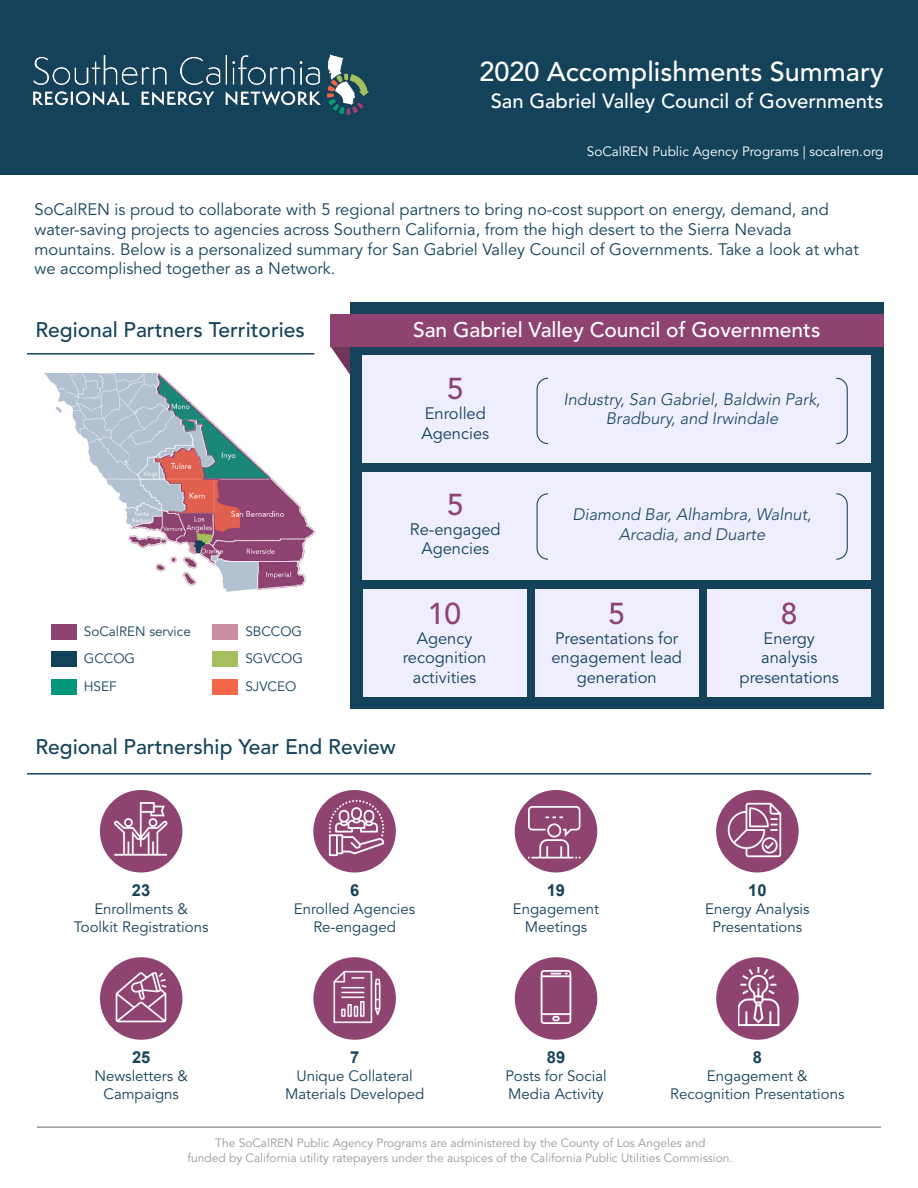
<style>
.page{position:relative;width:918px;height:1188px;background:#fff}
.page>*{position:absolute;margin:0;border:0;box-sizing:border-box;transform-origin:0 0}
.t1{font:500 30px "Avenir LT Std";color:#8e4371}
.t2{font:500 27px "Avenir LT Std";color:#fff}
.t3{font:500 21px "Avenir LT Std";color:#14425b}
.t4{font:500 21px "Avenir LT Std";color:#fff}
.t5{font:500 20.25px "Avenir LT Std";color:#fff}
.t6{font:16.5px/19.8px "Avenir LT Std";color:#14425b}
.t7{font:italic 300 16.5px/19.8px "Avenir LT Std";color:#14425b;text-align:center}
.t8{font:700 16.5px "Arial";color:#14425b}
.t9{font:15px "Avenir LT Std";color:#14425b}
.t10{font:13.5px "Avenir LT Std";color:#14425b}
.t11{font:13.5px "Avenir LT Std";color:#fff}
.t12{font:12px "Avenir LT Std";color:#989999}
</style>
<div class="page">
<svg style="left:330px;top:346px;width:20px;height:29px"></svg>
<div style="left:0;top:0;width:918px;height:174px;background:#14425b"></div>
<img style="left:34px;top:54px;width:335px;height:60px">
<img style="left:44px;top:373px;width:272px;height:219px">
<div style="left:350px;top:302px;width:534px;height:407px;background:#14425b"></div>
<hr style="left:27px;top:353px;width:287px;height:2px;background:#14425b">
<div style="left:51px;top:624px;width:26px;height:15px;background:#8e4371"></div>
<div style="left:51px;top:651px;width:26px;height:15px;background:#14425b"></div>
<div style="left:51px;top:679px;width:26px;height:16px;background:#00977b"></div>
<div style="left:212px;top:624px;width:26px;height:16px;background:#ca8ea3"></div>
<div style="left:212px;top:651px;width:26px;height:15px;background:#a4bf5f"></div>
<div style="left:212px;top:680px;width:26px;height:15px;background:#f26649"></div>
<div style="left:330px;top:314px;width:554px;height:32px;background:#8e4371"></div>
<div style="left:363px;top:355px;width:508px;height:108px;background:#eef"></div>
<div style="left:363px;top:472px;width:508px;height:108px;background:#eef"></div>
<div style="left:363px;top:589px;width:164px;height:108px;background:#eef"></div>
<div style="left:535px;top:589px;width:164px;height:108px;background:#eef"></div>
<div style="left:707px;top:589px;width:164px;height:108px;background:#eef"></div>
<hr style="left:27px;top:773px;width:844px;height:2px;background:#14425b">
<div style="left:101px;top:791px;width:81px;height:81px;background:#8e4371;border-radius:50%"></div>
<div style="left:100px;top:790px;width:82px;height:82px;border:2px solid #8e4371;border-radius:50%"></div>
<div style="left:314px;top:791px;width:81px;height:81px;background:#8e4371;border-radius:50%"></div>
<div style="left:313px;top:790px;width:83px;height:82px;border:2px solid #8e4371;border-radius:50%"></div>
<div style="left:515px;top:791px;width:81px;height:81px;background:#8e4371;border-radius:50%"></div>
<div style="left:515px;top:790px;width:82px;height:82px;border:2px solid #8e4371;border-radius:50%"></div>
<div style="left:717px;top:791px;width:81px;height:81px;background:#8e4371;border-radius:50%"></div>
<div style="left:716px;top:790px;width:83px;height:82px;border:2px solid #8e4371;border-radius:50%"></div>
<div style="left:101px;top:958px;width:81px;height:81px;background:#8e4371;border-radius:50%"></div>
<div style="left:100px;top:957px;width:82px;height:83px;border:2px solid #8e4371;border-radius:50%"></div>
<div style="left:314px;top:958px;width:81px;height:81px;background:#8e4371;border-radius:50%"></div>
<div style="left:313px;top:957px;width:83px;height:83px;border:2px solid #8e4371;border-radius:50%"></div>
<div style="left:516px;top:958px;width:81px;height:81px;background:#8e4371;border-radius:50%"></div>
<div style="left:515px;top:957px;width:82px;height:83px;border:2px solid #8e4371;border-radius:50%"></div>
<div style="left:717px;top:958px;width:81px;height:81px;background:#8e4371;border-radius:50%"></div>
<div style="left:716px;top:957px;width:83px;height:83px;border:2px solid #8e4371;border-radius:50%"></div>
<hr style="left:37px;top:1126px;width:844px;height:2px;background:#999">
<img style="left:114px;top:803px;width:57px;height:57px">
<img style="left:328px;top:800px;width:57px;height:57px">
<img style="left:529px;top:807px;width:54px;height:54px">
<img style="left:726px;top:801px;width:56px;height:57px">
<img style="left:115px;top:972px;width:52px;height:51px">
<img style="left:333px;top:969px;width:52px;height:56px">
<img style="left:540px;top:970px;width:32px;height:54px">
<img style="left:738px;top:967px;width:42px;height:60px">
<svg style="left:536px;top:377px;width:312px;height:68px"></svg>
<svg style="left:536px;top:493px;width:312px;height:67px"></svg>
<p class="t2" style="left:479px;top:56px;width:406px">2020 Accomplishments Summary</p>
<p class="t5" style="left:491px;top:89px;width:394px">San Gabriel Valley Council of Governments</p>
<p class="t11" style="left:587px;top:144px;width:298px">SoCalREN Public Agency Programs | socalren.org</p>
<p class="t6" style="left:34px;top:200px;width:796px">SoCalREN is proud to collaborate with 5 regional partners to bring no-cost support on energy, demand, and water-saving projects to agencies across Southern California, from the high desert to the Sierra Nevada</p>
<p class="t6" style="left:34px;top:239px;width:826px">mountains. Below is a personalized summary for San Gabriel Valley Council of Governments. Take a look at what we accomplished together as a Network.</p>
<p class="t3" style="left:35px;top:317px;width:271px">Regional Partners Territories</p>
<p class="t4" style="left:413px;top:317px;width:409px">San Gabriel Valley Council of Governments</p>
<p class="t1" style="left:447px;top:372px;width:18px">5</p>
<p class="t6" style="left:425px;top:404px;width:63px">Enrolled</p>
<p class="t6" style="left:421px;top:424px;width:69px">Agencies</p>
<p class="t7" style="left:564px;top:389px;width:259px">Industry, San Gabriel, Baldwin Park,<br>Bradbury, and Irwindale</p>
<p class="t10" style="left:84px;top:624px;width:109px">SoCalREN service</p>
<p class="t10" style="left:84px;top:650px;width:53px">GCCOG</p>
<p class="t10" style="left:84px;top:679px;width:34px">HSEF</p>
<p class="t10" style="left:245px;top:624px;width:58px">SBCCOG</p>
<p class="t10" style="left:245px;top:651px;width:59px">SGVCOG</p>
<p class="t10" style="left:245px;top:679px;width:53px">SJVCEO</p>
<p class="t1" style="left:447px;top:487px;width:18px">5</p>
<p class="t6" style="left:410px;top:520px;width:92px;text-align:center">Re-engaged<br>Agencies</p>
<p class="t1" style="left:428px;top:596px;width:35px">10</p>
<p class="t6" style="left:417px;top:629px;width:57px">Agency</p>
<p class="t6" style="left:403px;top:648px;width:85px">recognition</p>
<p class="t6" style="left:413px;top:668px;width:65px">activities</p>
<p class="t3" style="left:35px;top:734px;width:362px">Regional Partnership Year End Review</p>
<p class="t7" style="left:573px;top:505px;width:241px">Diamond Bar, Alhambra, Walnut,<br>Arcadia, and Duarte</p>
<p class="t1" style="left:608px;top:596px;width:18px">5</p>
<p class="t6" style="left:555px;top:629px;width:125px">Presentations for</p>
<p class="t6" style="left:551px;top:648px;width:132px;text-align:center">engagement lead generation</p>
<p class="t1" style="left:781px;top:596px;width:18px">8</p>
<p class="t6" style="left:764px;top:629px;width:53px">Energy</p>
<p class="t6" style="left:761px;top:648px;width:58px">analysis</p>
<p class="t6" style="left:740px;top:668px;width:101px">presentations</p>
<p class="t8" style="left:132px;top:878px;width:20px">23</p>
<p class="t9" style="left:94px;top:900px;width:95px">Enrollments &amp;</p>
<p class="t9" style="left:74px;top:918px;width:136px">Toolkit Registrations</p>
<p class="t8" style="left:350px;top:878px;width:11px">6</p>
<p class="t9" style="left:294px;top:900px;width:123px">Enrolled Agencies</p>
<p class="t9" style="left:313px;top:918px;width:84px">Re-engaged</p>
<p class="t8" style="left:547px;top:878px;width:20px">19</p>
<p class="t9" style="left:513px;top:900px;width:88px">Engagement</p>
<p class="t9" style="left:525px;top:918px;width:64px">Meetings</p>
<p class="t8" style="left:748px;top:878px;width:20px">10</p>
<p class="t9" style="left:705px;top:900px;width:106px">Energy Analysis</p>
<p class="t9" style="left:713px;top:918px;width:91px">Presentations</p>
<p class="t8" style="left:132px;top:1046px;width:20px">25</p>
<p class="t9" style="left:94px;top:1067px;width:95px">Newsletters &amp;</p>
<p class="t9" style="left:103px;top:1085px;width:77px">Campaigns</p>
<p class="t8" style="left:753px;top:1046px;width:11px">8</p>
<p class="t9" style="left:707px;top:1067px;width:102px">Engagement &amp;</p>
<p class="t9" style="left:670px;top:1085px;width:176px">Recognition Presentations</p>
<p class="t12" style="left:215px;top:1136px;width:492px">The SoCalREN Public Agency Programs are administered by the County of Los Angeles and</p>
<p class="t12" style="left:188px;top:1151px;width:547px">funded by California utility ratepayers under the auspices of the California Public Utilities Commission.</p>
<p class="t8" style="left:547px;top:1046px;width:20px">89</p>
<p class="t9" style="left:505px;top:1067px;width:103px">Posts for Social</p>
<p class="t9" style="left:508px;top:1085px;width:97px">Media Activity</p>
<p class="t8" style="left:350px;top:1046px;width:11px">7</p>
<p class="t9" style="left:296px;top:1067px;width:118px">Unique Collateral</p>
<p class="t9" style="left:285px;top:1085px;width:141px">Materials Developed</p>
</div>
